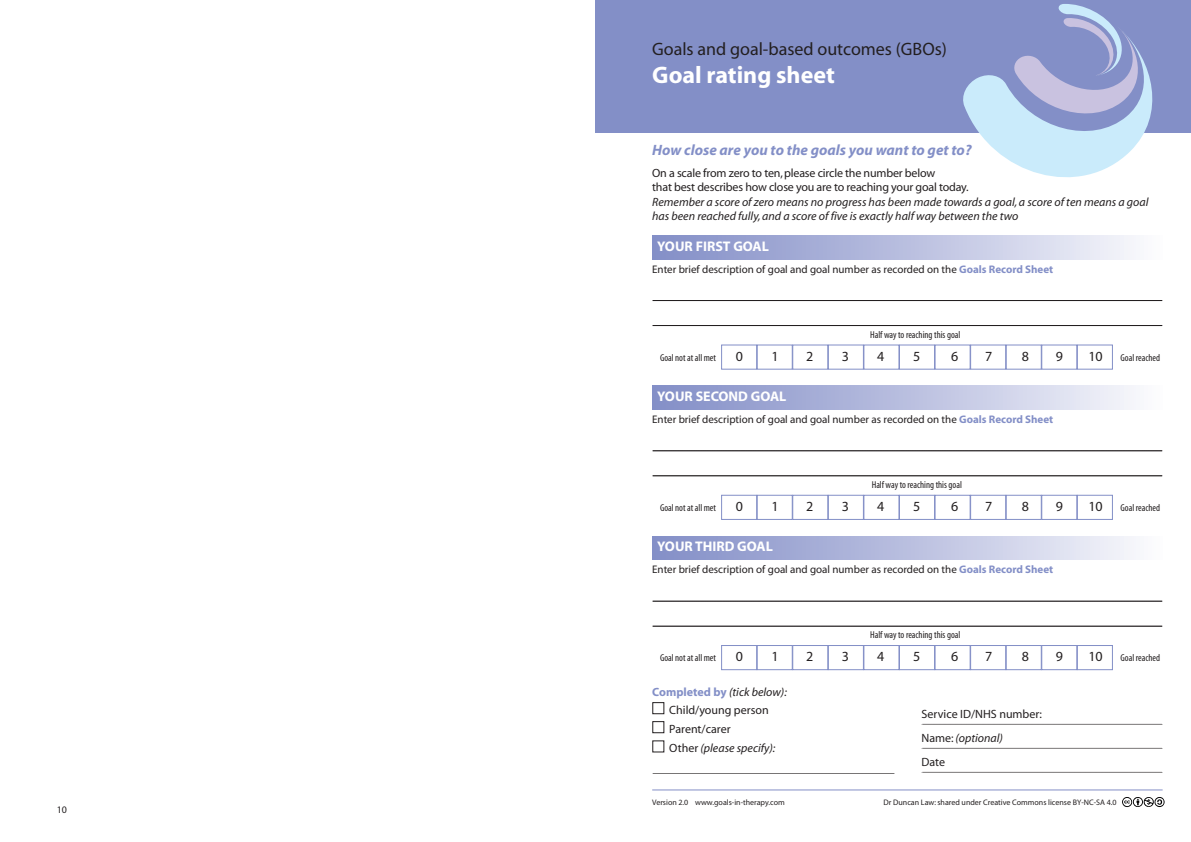
<style>
.page{position:relative;width:1191px;height:842px;background:#fff}
.page>*{position:absolute;margin:0;border:0;box-sizing:border-box;transform-origin:0 0}
.t1{font:700 24px "Myriad";color:#fff}
.t2{font:18px "Myriad";color:#231f20}
.t3{font:italic 700 15px "Myriad";color:#838fc7}
.t4{font:700 14px "Myriad";color:#fff}
.t5{font:14px "Myriad";color:#231f20}
.t6{font:italic 12px/14.4px "Myriad";color:#231f20}
.t7{font:12px/24px "Myriad";letter-spacing:-.015em;color:#231f20}
.t8{font:11px "Myriad";color:#231f20}
.t9{font:condensed 10px "Myriad";color:#231f20}
.t10{font:10px "Myriad";color:#231f20}
.t11{font:8px "Myriad";color:#231f20}
.s1{font-weight:700;color:#838fc7}
.s2{font-weight:700;font-style:normal;color:#838fc7}
.s3{color:#fff}
.s4{font-style:normal}
.s5{font-style:italic}
</style>
<div class="page">
<div style="left:595px;top:0;width:596px;height:133px;background:#838fc7"></div>
<svg style="left:963px;top:4px;width:190px;height:174px"></svg>
<div style="left:652px;top:236px;width:510px;height:23px;background:linear-gradient(to right,#808bc5,#f8f8fc)"></div>
<svg style="left:652px;top:773px;width:243px;height:1px"></svg>
<svg style="left:921px;top:724px;width:242px;height:1px"></svg>
<svg style="left:921px;top:748px;width:242px;height:1px"></svg>
<svg style="left:921px;top:772px;width:242px;height:1px"></svg>
<svg style="left:652px;top:300px;width:511px;height:1px"></svg>
<svg style="left:652px;top:325px;width:511px;height:1px"></svg>
<div style="left:721px;top:345px;width:36px;height:24px;border:1px solid #838fc7"></div>
<div style="left:792px;top:345px;width:36px;height:24px;border:1px solid #838fc7"></div>
<div style="left:863px;top:345px;width:36px;height:24px;border:1px solid #838fc7"></div>
<div style="left:934px;top:345px;width:36px;height:24px;border:1px solid #838fc7"></div>
<div style="left:970px;top:345px;width:36px;height:24px;border:1px solid #838fc7"></div>
<div style="left:1041px;top:345px;width:36px;height:24px;border:1px solid #838fc7"></div>
<div style="left:652px;top:386px;width:510px;height:23px;background:linear-gradient(to right,#808bc5,#f8f8fc)"></div>
<svg style="left:652px;top:451px;width:511px;height:1px"></svg>
<svg style="left:652px;top:476px;width:511px;height:1px"></svg>
<div style="left:721px;top:495px;width:36px;height:25px;border:1px solid #838fc7"></div>
<div style="left:757px;top:495px;width:35px;height:25px;border:1px solid #838fc7"></div>
<div style="left:792px;top:495px;width:36px;height:25px;border:1px solid #838fc7"></div>
<div style="left:828px;top:495px;width:35px;height:25px;border:1px solid #838fc7"></div>
<div style="left:863px;top:495px;width:36px;height:25px;border:1px solid #838fc7"></div>
<div style="left:899px;top:495px;width:35px;height:25px;border:1px solid #838fc7"></div>
<div style="left:934px;top:495px;width:36px;height:25px;border:1px solid #838fc7"></div>
<div style="left:970px;top:495px;width:36px;height:25px;border:1px solid #838fc7"></div>
<div style="left:1006px;top:495px;width:35px;height:25px;border:1px solid #838fc7"></div>
<div style="left:1041px;top:495px;width:36px;height:25px;border:1px solid #838fc7"></div>
<div style="left:1077px;top:495px;width:35px;height:25px;border:1px solid #838fc7"></div>
<div style="left:652px;top:536px;width:510px;height:24px;background:linear-gradient(to right,#808bc5,#f8f8fc)"></div>
<svg style="left:652px;top:601px;width:511px;height:1px"></svg>
<svg style="left:652px;top:626px;width:511px;height:1px"></svg>
<div style="left:721px;top:645px;width:36px;height:25px;border:1px solid #838fc7"></div>
<div style="left:757px;top:645px;width:35px;height:25px;border:1px solid #838fc7"></div>
<div style="left:792px;top:645px;width:36px;height:25px;border:1px solid #838fc7"></div>
<div style="left:828px;top:645px;width:35px;height:25px;border:1px solid #838fc7"></div>
<div style="left:863px;top:645px;width:36px;height:25px;border:1px solid #838fc7"></div>
<div style="left:899px;top:645px;width:35px;height:25px;border:1px solid #838fc7"></div>
<div style="left:934px;top:645px;width:36px;height:25px;border:1px solid #838fc7"></div>
<div style="left:970px;top:645px;width:36px;height:25px;border:1px solid #838fc7"></div>
<div style="left:1006px;top:645px;width:35px;height:25px;border:1px solid #838fc7"></div>
<div style="left:1041px;top:645px;width:36px;height:25px;border:1px solid #838fc7"></div>
<div style="left:1077px;top:645px;width:35px;height:25px;border:1px solid #838fc7"></div>
<hr style="left:652px;top:789px;width:510px;height:1px;background:#838fc7">
<svg style="left:1122px;top:797px;width:42px;height:11px"></svg>
<p class="t10" style="left:57px;top:806px;width:12px">10</p>
<h2 class="t2" style="left:652px;top:43px;width:296px">Goals and goal-based outcomes (GBOs)</h2>
<h1 class="t1" style="left:652px;top:66px;width:184px">Goal rating sheet</h1>
<h3 class="t3" style="left:652px;top:144px;width:321px">How close are you to the goals you want to get to?</h3>
<p class="t7" style="left:652px;top:167px;width:318px;line-height:14.4px">On a scale from zero to ten,please circle the number below<br>that best describes how close you are to reaching your goal today.</p>
<p class="t6" style="left:652px;top:195px;width:498px">Remember a score of zero means no progress has been made towards a goal,a score of ten means a goal has been reached fully,and a score of five is exactly half way between the two</p>
<p class="t4" style="left:657px;top:241px;width:113px">YOUR FIRST GOAL</p>
<p class="t8" style="left:652px;top:265px;width:402px">Enter brief description of goal and goal number as recorded on the <span class="s1">Goals Record Sheet</span></p>
<p class="t9" style="left:870px;top:331px;width:92px">Half way to reaching this goal</p>
<p class="t9" style="left:660px;top:354px;width:58px">Goal not at all met</p>
<p class="t5" style="left:736px;top:351px;width:9px">0</p>
<p class="t5" style="left:771px;top:351px;width:9px">1</p>
<p class="t5" style="left:806px;top:351px;width:9px">2</p>
<p class="t5" style="left:841px;top:351px;width:9px">3</p>
<p class="t5" style="left:877px;top:351px;width:9px">4</p>
<p class="t5" style="left:913px;top:351px;width:9px">5</p>
<p class="t5" style="left:951px;top:351px;width:9px">6</p>
<p class="t5" style="left:985px;top:351px;width:9px">7</p>
<p class="t5" style="left:1021px;top:351px;width:9px">8</p>
<p class="t5" style="left:1055px;top:351px;width:9px">9</p>
<p class="t5" style="left:1088px;top:351px;width:16px">10</p>
<p class="t9" style="left:1120px;top:354px;width:41px">Goal reached</p>
<p class="t4" style="left:657px;top:391px;width:131px">YOUR SECOND GOAL</p>
<p class="t8" style="left:652px;top:415px;width:402px">Enter brief description of goal and goal number as recorded on the <span class="s1">Goals Record Sheet</span></p>
<p class="t9" style="left:871px;top:481px;width:92px">Half way to reaching this goal</p>
<p class="t9" style="left:660px;top:504px;width:58px">Goal not at all met</p>
<p class="t5" style="left:736px;top:501px;width:9px">0</p>
<p class="t5" style="left:771px;top:501px;width:9px">1</p>
<p class="t5" style="left:806px;top:501px;width:9px">2</p>
<p class="t5" style="left:841px;top:501px;width:9px">3</p>
<p class="t5" style="left:877px;top:501px;width:9px">4</p>
<p class="t5" style="left:913px;top:501px;width:9px">5</p>
<p class="t5" style="left:951px;top:501px;width:9px">6</p>
<p class="t5" style="left:985px;top:501px;width:9px">7</p>
<p class="t5" style="left:1021px;top:501px;width:9px">8</p>
<p class="t5" style="left:1055px;top:501px;width:9px">9</p>
<p class="t5" style="left:1088px;top:501px;width:16px">10</p>
<p class="t9" style="left:1120px;top:504px;width:41px">Goal reached</p>
<p class="t4" style="left:657px;top:541px;width:117px">YOUR THIRD GOAL</p>
<p class="t8" style="left:652px;top:565px;width:402px">Enter brief description of goal and goal number as recorded on the <span class="s1">Goals Record Sheet</span></p>
<p class="t9" style="left:870px;top:631px;width:92px">Half way to reaching this goal</p>
<p class="t9" style="left:660px;top:654px;width:58px">Goal not at all met</p>
<p class="t5" style="left:736px;top:651px;width:9px">0</p>
<p class="t5" style="left:771px;top:651px;width:9px">1</p>
<p class="t5" style="left:806px;top:651px;width:9px">2</p>
<p class="t5" style="left:841px;top:651px;width:9px">3</p>
<p class="t5" style="left:877px;top:651px;width:9px">4</p>
<p class="t5" style="left:913px;top:651px;width:9px">5</p>
<p class="t5" style="left:951px;top:651px;width:9px">6</p>
<p class="t5" style="left:985px;top:651px;width:9px">7</p>
<p class="t5" style="left:1021px;top:651px;width:9px">8</p>
<p class="t5" style="left:1055px;top:651px;width:9px">9</p>
<p class="t5" style="left:1088px;top:651px;width:16px">10</p>
<p class="t9" style="left:1120px;top:654px;width:41px">Goal reached</p>
<p class="t6" style="left:652px;top:685px;width:136px"><span class="s2">Completed by</span> (tick below):</p>
<p class="t7" style="left:652px;top:699px;width:118px"><span class="s3">■</span> Child/young person</p>
<p class="t7" style="left:652px;top:718px;width:80px"><span class="s3">■</span> Parent/carer</p>
<p class="t6" style="left:652px;top:742px;width:125px"><span class="s3">■</span> <span class="s4">Other</span> (please specify):</p>
<p class="t7" style="left:921px;top:703px;width:122px">Service ID/NHS number:<br>Name: <span class="s5">(optional)<br></span>Date</p>
<p class="t11" style="left:652px;top:799px;width:134px">Version 2.0 www.goals-in-therapy.com</p>
<p class="t11" style="left:883px;top:799px;width:235px">Dr Duncan Law:shared under Creative Commons license BY-NC-SA 4.0</p>
</div>
